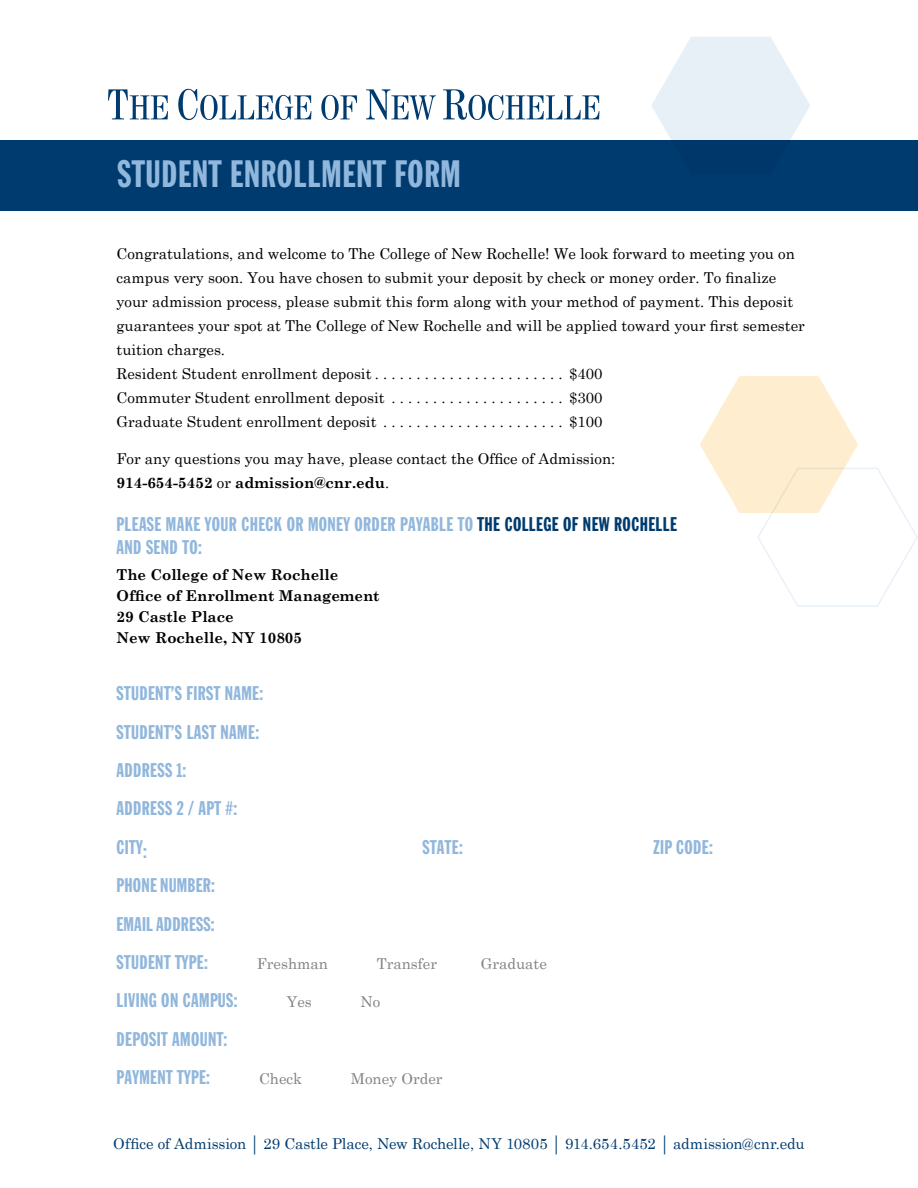
<style>
.page{position:relative;width:918px;height:1188px;background:#fff}
.page>*{position:absolute;margin:0;border:0;box-sizing:border-box;transform-origin:0 0}
.t1{font:37.5px "Franklin Gothic Std Extra Cond";letter-spacing:.02em;color:#91b7dc}
.t2{font:19.5px/22.5px "Franklin Gothic Std Extra Cond";letter-spacing:.02em;color:#91b7dc}
.t3{font:15px/24px "Century Schoolbook";color:#000}
.t4{font:700 15px/21px "Century Schoolbook";color:#000}
.t5{font:15px "Century Schoolbook";letter-spacing:-.005em;color:#003b6f}
.t6{font:15px "Century Schoolbook";color:#808285}
.s1{font-weight:700}
.s2{color:#003b6f}
.s3{font-size:22.5px}
</style>
<div class="page">
<svg style="left:700px;top:376px;width:218px;height:231px"></svg>
<div style="left:0;top:140px;width:918px;height:70px;background:#003b6f"></div>
<svg style="left:108px;top:89px;width:60px;height:30px"></svg>
<svg style="left:178px;top:89px;width:133px;height:31px"></svg>
<svg style="left:321px;top:95px;width:36px;height:25px"></svg>
<svg style="left:366px;top:89px;width:70px;height:31px"></svg>
<svg style="left:443px;top:89px;width:156px;height:31px"></svg>
<svg style="left:651px;top:37px;width:159px;height:103px"></svg>
<p class="t1" style="left:118px;top:154px;width:344px">STUDENT ENROLLMENT FORM</p>
<p class="t3" style="left:117px;top:241px;width:690px">Congratulations, and welcome to The College of New Rochelle! We look forward to meeting you on campus very soon. You have chosen to submit your deposit by check or money order. To finalize your admission process, please submit this form along with your method of payment. This deposit guarantees your spot at The College of New Rochelle and will be applied toward your first semester tuition charges.</p>
<p class="t3" style="left:117px;top:361px;width:261px">Resident Student enrollment deposit........................</p>
<p class="t3" style="left:569px;top:361px;width:35px">$400</p>
<p class="t3" style="left:117px;top:385px;width:276px">Commuter Student enrollment deposit ......................</p>
<p class="t3" style="left:569px;top:385px;width:35px">$300</p>
<p class="t3" style="left:117px;top:409px;width:268px">Graduate Student enrollment deposit .......................</p>
<p class="t3" style="left:569px;top:409px;width:35px">$100</p>
<p class="t3" style="left:117px;top:447px;width:500px">For any questions you may have, please contact the Office of Admission:<br><span class="s1">914-654-5452</span> or <span class="s1">admission@cnr.edu</span>.</p>
<p class="t2" style="left:117px;top:514px;width:562px">PLEASE MAKE YOUR CHECK OR MONEY ORDER PAYABLE TO <span class="s2">THE COLLEGE OF NEW ROCHELLE<br></span>AND SEND TO:</p>
<p class="t4" style="left:117px;top:564px;width:265px">The College of New Rochelle<br>Office of Enrollment Management<br>29 Castle Place<br>New Rochelle, NY 10805</p>
<p class="t2" style="left:117px;top:683px;width:148px">STUDENT’S FIRST NAME:</p>
<p class="t2" style="left:117px;top:721px;width:144px">STUDENT’S LAST NAME:</p>
<p class="t2" style="left:117px;top:759px;width:71px">ADDRESS 1:</p>
<p class="t2" style="left:117px;top:798px;width:122px">ADDRESS 2 / APT #:</p>
<p class="t2" style="left:117px;top:836px;width:32px">CITY:</p>
<p class="t2" style="left:422px;top:836px;width:42px">STATE:</p>
<p class="t2" style="left:654px;top:836px;width:61px">ZIP CODE:</p>
<p class="t2" style="left:117px;top:875px;width:100px">PHONE NUMBER:</p>
<p class="t2" style="left:117px;top:913px;width:100px">EMAIL ADDRESS:</p>
<p class="t2" style="left:117px;top:951px;width:93px">STUDENT TYPE:</p>
<p class="t6" style="left:257px;top:954px;width:73px">Freshman</p>
<p class="t6" style="left:377px;top:954px;width:62px">Transfer</p>
<p class="t6" style="left:481px;top:954px;width:68px">Graduate</p>
<p class="t2" style="left:117px;top:990px;width:123px">LIVING ON CAMPUS:</p>
<p class="t6" style="left:287px;top:993px;width:27px">Yes</p>
<p class="t6" style="left:360px;top:993px;width:21px">No</p>
<p class="t2" style="left:117px;top:1028px;width:112px">DEPOSIT AMOUNT:</p>
<p class="t2" style="left:117px;top:1067px;width:95px">PAYMENT TYPE:</p>
<p class="t6" style="left:259px;top:1069px;width:45px">Check</p>
<p class="t6" style="left:351px;top:1069px;width:93px">Money Order</p>
<p class="t5" style="left:113px;top:1135px;width:693px">Office of Admission <span class="s3">|</span> 29 Castle Place, New Rochelle, NY 10805 <span class="s3">|</span> 914.654.5452 <span class="s3">|</span> admission@cnr.edu</p>
</div>
